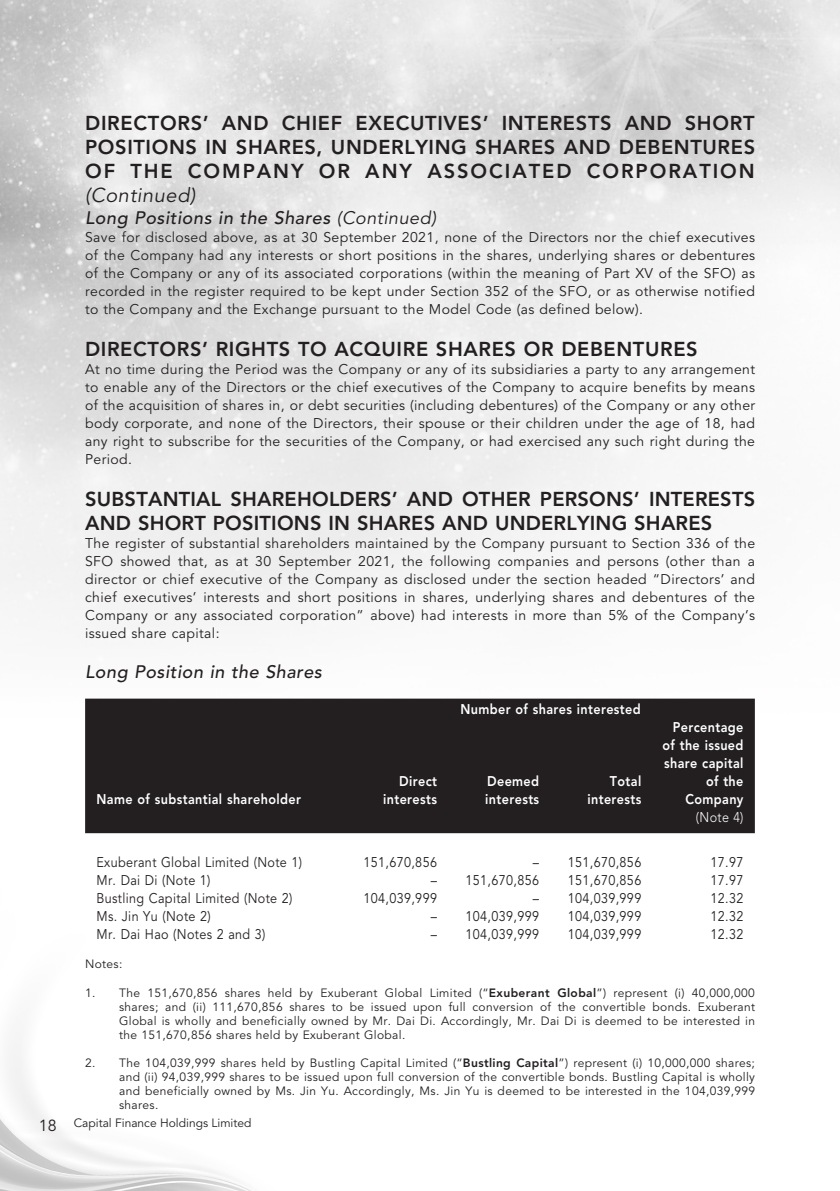
<style>
.page{position:relative;width:840px;height:1191px;background:#fff}
.page>*{position:absolute;margin:0;border:0;box-sizing:border-box;transform-origin:0 0}
._01_H1{font:800 20px/24px "Avenir LT Std";letter-spacing:.01em;color:#231f20;text-align:justify}
._01_H1-2{font:800 20px "Avenir LT Std";letter-spacing:.03em;color:#231f20}
._02_H2{font:italic 500 18px "Avenir LT Std";letter-spacing:.03em;color:#231f20}
._00_txt{font:14px/18px "Avenir LT Std";letter-spacing:.03em;color:#231f20;text-align:justify}
._50_Table_txt{font:14px "Avenir LT Std";letter-spacing:.03em;color:#231f20;scale:.9 1}
._50_Table_txt-2{font:800 14px/18px "Avenir LT Std";letter-spacing:.03em;color:#fff;text-align:right;scale:.9 1}
._50_Table_txt-3{font:300 14px "Avenir LT Std";color:#fff;scale:.9 1}
._06_Notes{font:12px/14px "Avenir LT Std";letter-spacing:.03em;color:#231f20;text-align:justify}
._06_Notes-2{font:12px "Avenir LT Std";color:#231f20}
.s1{font-weight:400;font-style:italic}
.s2{font-weight:400}
.s3{font-weight:800}
.s4{font-size:16px}
</style>
<div class="page">
<img style="left:0;top:0;width:839px;height:1191px">
<div style="left:85px;top:698px;width:669px;height:135px;background:#231f20"></div>
<p class="_01_H1" style="left:85px;top:111px;width:671px">DIRECTORS’ AND CHIEF EXECUTIVES’ INTERESTS AND SHORT POSITIONS IN SHARES, UNDERLYING SHARES AND DEBENTURES OF THE COMPANY OR ANY ASSOCIATED CORPORATION <span class="s1">(Continued)</span></p>
<p class="_02_H2" style="left:85px;top:207px;width:352px">Long Positions in the Shares <span class="s2">(Continued)</span></p>
<p class="_00_txt" style="left:85px;top:229px;width:671px">Save for disclosed above, as at 30 September 2021, none of the Directors nor the chief executives of the Company had any interests or short positions in the shares, underlying shares or debentures of the Company or any of its associated corporations (within the meaning of Part XV of the SFO) as recorded in the register required to be kept under Section 352 of the SFO, or as otherwise notified to the Company and the Exchange pursuant to the Model Code (as defined below).</p>
<p class="_01_H1-2" style="left:85px;top:337px;width:613px">DIRECTORS’ RIGHTS TO ACQUIRE SHARES OR DEBENTURES</p>
<p class="_00_txt" style="left:85px;top:361px;width:671px">At no time during the Period was the Company or any of its subsidiaries a party to any arrangement to enable any of the Directors or the chief executives of the Company to acquire benefits by means of the acquisition of shares in, or debt securities (including debentures) of the Company or any other body corporate, and none of the Directors, their spouse or their children under the age of 18, had any right to subscribe for the securities of the Company, or had exercised any such right during the Period.</p>
<p class="_01_H1" style="left:85px;top:487px;width:671px">SUBSTANTIAL SHAREHOLDERS’ AND OTHER PERSONS’ INTERESTS<br>AND SHORT POSITIONS IN SHARES AND UNDERLYING SHARES</p>
<p class="_00_txt" style="left:85px;top:535px;width:671px">The register of substantial shareholders maintained by the Company pursuant to Section 336 of the SFO showed that, as at 30 September 2021, the following companies and persons (other than a director or chief executive of the Company as disclosed under the section headed “Directors’ and chief executives’ interests and short positions in shares, underlying shares and debentures of the Company or any associated corporation” above) had interests in more than 5% of the Company’s issued share capital:</p>
<p class="_02_H2" style="left:85px;top:661px;width:238px">Long Position in the Shares</p>
<p class="_50_Table_txt-2" style="left:460px;top:700px;width:202px">Number of shares interested</p>
<p class="_50_Table_txt-2" style="left:96px;top:790px;width:228px">Name of substantial shareholder</p>
<p class="_50_Table_txt-2" style="left:383px;top:772px;width:61px">Direct interests</p>
<p class="_50_Table_txt-2" style="left:485px;top:772px;width:61px;text-align:left">Deemed interests</p>
<p class="_50_Table_txt-2" style="left:609px;top:772px;width:36px">Total</p>
<p class="_50_Table_txt-2" style="left:587px;top:790px;width:61px">interests</p>
<p class="_50_Table_txt-2" style="left:662px;top:718px;width:92px">Percentage of the issued share capital of the<br>Company</p>
<p class="_50_Table_txt-3" style="left:695px;top:809px;width:54px">(Note 4)</p>
<p class="_50_Table_txt" style="left:96px;top:854px;width:230px">Exuberant Global Limited (Note 1)</p>
<p class="_50_Table_txt" style="left:363px;top:854px;width:83px">151,670,856</p>
<p class="_50_Table_txt" style="left:532px;top:854px;width:8px">–</p>
<p class="_50_Table_txt" style="left:567px;top:854px;width:83px">151,670,856</p>
<p class="_50_Table_txt" style="left:710px;top:854px;width:38px">17.97</p>
<p class="_50_Table_txt" style="left:96px;top:872px;width:128px">Mr. Dai Di (Note 1)</p>
<p class="_50_Table_txt" style="left:430px;top:872px;width:9px">–</p>
<p class="_50_Table_txt" style="left:465px;top:872px;width:83px">151,670,856</p>
<p class="_50_Table_txt" style="left:567px;top:872px;width:83px">151,670,856</p>
<p class="_50_Table_txt" style="left:710px;top:872px;width:38px">17.97</p>
<p class="_50_Table_txt" style="left:96px;top:890px;width:219px">Bustling Capital Limited (Note 2)</p>
<p class="_50_Table_txt" style="left:363px;top:890px;width:83px">104,039,999</p>
<p class="_50_Table_txt" style="left:532px;top:890px;width:8px">–</p>
<p class="_50_Table_txt" style="left:567px;top:890px;width:83px">104,039,999</p>
<p class="_50_Table_txt" style="left:710px;top:890px;width:38px">12.32</p>
<p class="_50_Table_txt" style="left:96px;top:908px;width:128px">Ms. Jin Yu (Note 2)</p>
<p class="_50_Table_txt" style="left:430px;top:908px;width:9px">–</p>
<p class="_50_Table_txt" style="left:465px;top:908px;width:83px">104,039,999</p>
<p class="_50_Table_txt" style="left:567px;top:908px;width:83px">104,039,999</p>
<p class="_50_Table_txt" style="left:710px;top:908px;width:38px">12.32</p>
<p class="_50_Table_txt" style="left:96px;top:926px;width:189px">Mr. Dai Hao (Notes 2 and 3)</p>
<p class="_50_Table_txt" style="left:430px;top:926px;width:9px">–</p>
<p class="_50_Table_txt" style="left:465px;top:926px;width:83px">104,039,999</p>
<p class="_50_Table_txt" style="left:567px;top:926px;width:83px">104,039,999</p>
<p class="_50_Table_txt" style="left:710px;top:926px;width:38px">12.32</p>
<p class="_06_Notes" style="left:85px;top:957px;width:39px">Notes:</p>
<p class="_06_Notes" style="left:119px;top:985px;width:637px;text-indent:-34px">1. The 151,670,856 shares held by Exuberant Global Limited (“<span class="s3">Exuberant Global</span>”) represent (i) 40,000,000 shares; and (ii) 111,670,856 shares to be issued upon full conversion of the convertible bonds. Exuberant Global is wholly and beneficially owned by Mr. Dai Di. Accordingly, Mr. Dai Di is deemed to be interested in the 151,670,856 shares held by Exuberant Global.</p>
<p class="_06_Notes" style="left:119px;top:1055px;width:637px;text-indent:-34px">2. The 104,039,999 shares held by Bustling Capital Limited (“<span class="s3">Bustling Capital</span>”) represent (i) 10,000,000 shares; and (ii) 94,039,999 shares to be issued upon full conversion of the convertible bonds. Bustling Capital is wholly and beneficially owned by Ms. Jin Yu. Accordingly, Ms. Jin Yu is deemed to be interested in the 104,039,999 shares.</p>
<p class="_06_Notes-2" style="left:39px;top:1116px;width:214px"><span class="s4">18</span> Capital Finance Holdings Limited</p>
</div>
